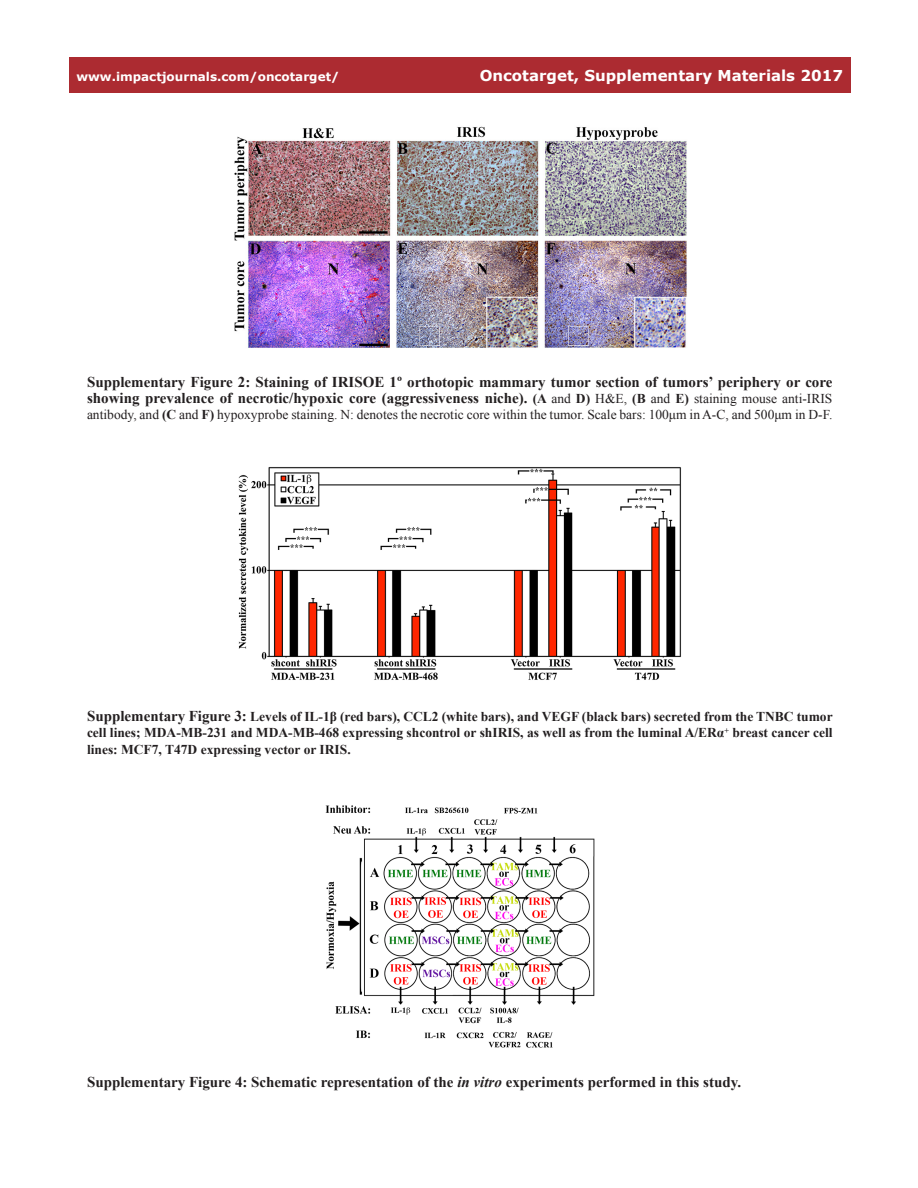
<style>
.page{position:relative;width:918px;height:1188px;background:#fff}
.page>*{position:absolute;margin:0;border:0;box-sizing:border-box;transform-origin:0 0}
.figuretext{font:700 15px/16.2px "Times New Roman";color:#231f20}
.t1{font:700 15px "Verdana";color:#fff}
.figuretext-2{font:700 13.5px/16.2px "Times New Roman";color:#231f20;text-align:justify}
.figuretext-3{font:13.5px "Times New Roman";color:#231f20}
.t2{font:700 12px "Verdana";color:#fff}
.s1{font-size:13.5px}
.s2{font-weight:400;font-size:13.5px}
.s3{font-weight:700}
.s4{font-size:15px}
.s5{font-style:italic}
</style>
<div class="page">
<div style="left:69px;top:57px;width:781px;height:36px;background:#ac2b31"></div>
<img style="left:234px;top:126px;width:453px;height:222px">
<img style="left:238px;top:467px;width:443px;height:213px">
<img style="left:325px;top:805px;width:270px;height:243px">
<p class="t2" style="left:76px;top:68px;width:264px">www.impactjournals.com/oncotarget/</p>
<p class="t1" style="left:480px;top:65px;width:365px">Oncotarget, Supplementary Materials 2017</p>
<p class="figuretext" style="left:87px;top:374px;width:747px">Supplementary Figure 2: Staining of IRISOE 1º orthotopic mammary tumor section of tumors’ periphery or core showing prevalence of necrotic/hypoxic core (aggressiveness niche). <span class="s1">(A</span> <span class="s2">and</span> <span class="s1">D)</span> <span class="s2">H&amp;E,</span> <span class="s1">(B</span> <span class="s2">and</span> <span class="s1">E)</span> <span class="s2">staining mouse anti-IRIS</span></p>
<p class="figuretext-3" style="left:87px;top:406px;width:747px">antibody, and <span class="s3">(C</span> and <span class="s3">F)</span> hypoxyprobe staining. N: denotes the necrotic core within the tumor. Scale bars: 100μm in A-C, and 500μm in D-F.</p>
<p class="figuretext-2" style="left:87px;top:708px;width:747px"><span class="s4">Supplementary Figure 3:</span> Levels of IL-1β (red bars), CCL2 (white bars), and VEGF (black bars) secreted from the TNBC tumor cell lines; MDA-MB-231 and MDA-MB-468 expressing shcontrol or shIRIS, as well as from the luminal A/ERα<sup>+</sup> breast cancer cell lines: MCF7, T47D expressing vector or IRIS.</p>
<p class="figuretext" style="left:87px;top:1073px;width:656px">Supplementary Figure 4: Schematic representation of the <span class="s5">in vitro</span> experiments performed in this study.</p>
</div>
